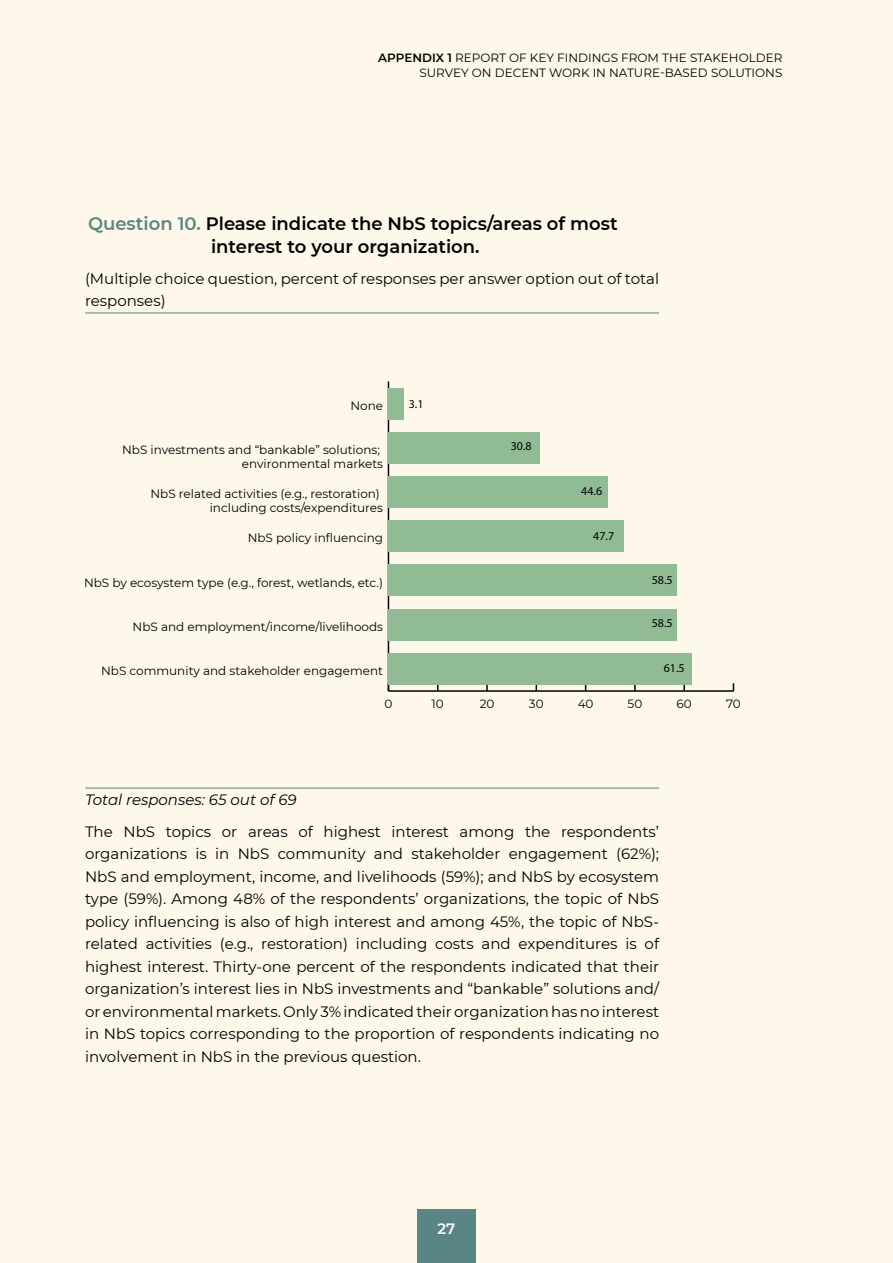
<style>
.page{position:relative;width:893px;height:1263px;background:#fdf8ea}
.page>*{position:absolute;margin:0;border:0;box-sizing:border-box;transform-origin:0 0}
.t1{font:600 18px/22.5px "Montserrat";color:#000}
.t2{font:15px/22.5px "Montserrat";color:#000}
.t3{font:italic 15px "Montserrat";color:#000}
.t4{font:600 15px "Montserrat";color:#fff}
.t5{font:12px/14.4px "Montserrat";color:#000;text-align:right}
.t6{font:12px "Myriad Pro";color:#000}
.s1{font-weight:600}
.s2{color:#598585}
</style>
<div class="page">
<div style="left:417px;top:1209px;width:58px;height:54px;background:#598585"></div>
<hr style="left:85px;top:313px;width:574px;height:1px;background:#598585">
<hr style="left:85px;top:788px;width:574px;height:1px;background:#598585">
<hr style="left:388px;top:690px;width:345px;height:2px;background:#000">
<svg style="left:486px;top:685px;width:2px;height:6px"></svg>
<svg style="left:634px;top:685px;width:2px;height:6px"></svg>
<hr style="left:388px;top:381px;width:1px;height:310px;background:#000">
<div style="left:388px;top:388px;width:16px;height:31px;background:#90bb94"></div>
<div style="left:388px;top:432px;width:152px;height:32px;background:#90bb94"></div>
<div style="left:388px;top:476px;width:220px;height:32px;background:#90bb94"></div>
<div style="left:388px;top:520px;width:236px;height:32px;background:#90bb94"></div>
<div style="left:388px;top:564px;width:289px;height:32px;background:#90bb94"></div>
<div style="left:388px;top:609px;width:289px;height:32px;background:#90bb94"></div>
<div style="left:388px;top:653px;width:304px;height:32px;background:#90bb94"></div>
<p class="t5" style="left:378px;top:49px;width:406px;line-height:15px"><span class="s1">APPENDIX 1</span> REPORT OF KEY FINDINGS FROM THE STAKEHOLDER<br>SURVEY ON DECENT WORK IN NATURE-BASED SOLUTIONS</p>
<p class="t1" style="left:211px;top:212px;width:408px;text-indent:-123px"><span class="s2">Question 10.</span> Please indicate the NbS topics/areas of most interest to your organization.</p>
<p class="t2" style="left:85px;top:266px;width:576px">(Multiple choice question, percent of responses per answer option out of total responses)</p>
<p class="t5" style="left:350px;top:398px;width:34px">None</p>
<p class="t6" style="left:409px;top:397px;width:16px">3.1</p>
<p class="t5" style="left:122px;top:442px;width:262px">NbS investments and “bankable” solutions; environmental markets</p>
<p class="t5" style="left:151px;top:486px;width:234px">NbS related activities (e.g., restoration) including costs/expenditures</p>
<p class="t5" style="left:248px;top:530px;width:137px">NbS policy influencing</p>
<p class="t5" style="left:84px;top:575px;width:301px">NbS by ecosystem type (e.g., forest, wetlands, etc.)</p>
<p class="t5" style="left:133px;top:619px;width:252px">NbS and employment/income/livelihoods</p>
<p class="t5" style="left:101px;top:663px;width:283px">NbS community and stakeholder engagement</p>
<p class="t6" style="left:511px;top:439px;width:22px">30.8</p>
<p class="t6" style="left:581px;top:484px;width:22px">44.6</p>
<p class="t6" style="left:593px;top:529px;width:22px">47.7</p>
<p class="t6" style="left:652px;top:572px;width:22px">58.5</p>
<p class="t6" style="left:652px;top:616px;width:22px">58.5</p>
<p class="t6" style="left:664px;top:661px;width:22px">61.5</p>
<p class="t5" style="left:384px;top:696px;width:9px">0</p>
<p class="t5" style="left:432px;top:696px;width:14px">10</p>
<p class="t5" style="left:480px;top:696px;width:16px">20</p>
<p class="t5" style="left:529px;top:696px;width:16px">30</p>
<p class="t5" style="left:578px;top:696px;width:17px">40</p>
<p class="t5" style="left:627px;top:696px;width:16px">50</p>
<p class="t5" style="left:677px;top:696px;width:17px">60</p>
<p class="t5" style="left:726px;top:696px;width:16px">70</p>
<p class="t3" style="left:85px;top:790px;width:213px">Total responses: 65 out of 69</p>
<p class="t2" style="left:85px;top:819px;width:576px;text-align:justify">The NbS topics or areas of highest interest among the respondents’ organizations is in NbS community and stakeholder engagement (62%); NbS and employment, income, and livelihoods (59%); and NbS by ecosystem type (59%). Among 48% of the respondents’ organizations, the topic of NbS policy influencing is also of high interest and among 45%, the topic of NbS&shy;related activities (e.g., restoration) including costs and expenditures is of highest interest. Thirty-one percent of the respondents indicated that their organization’s interest lies in NbS investments and “bankable” solutions and/ or environmental markets. Only 3% indicated their organization has no interest in NbS topics corresponding to the proportion of respondents indicating no involvement in NbS in the previous question.</p>
<p class="t4" style="left:438px;top:1218px;width:19px">27</p>
</div>
